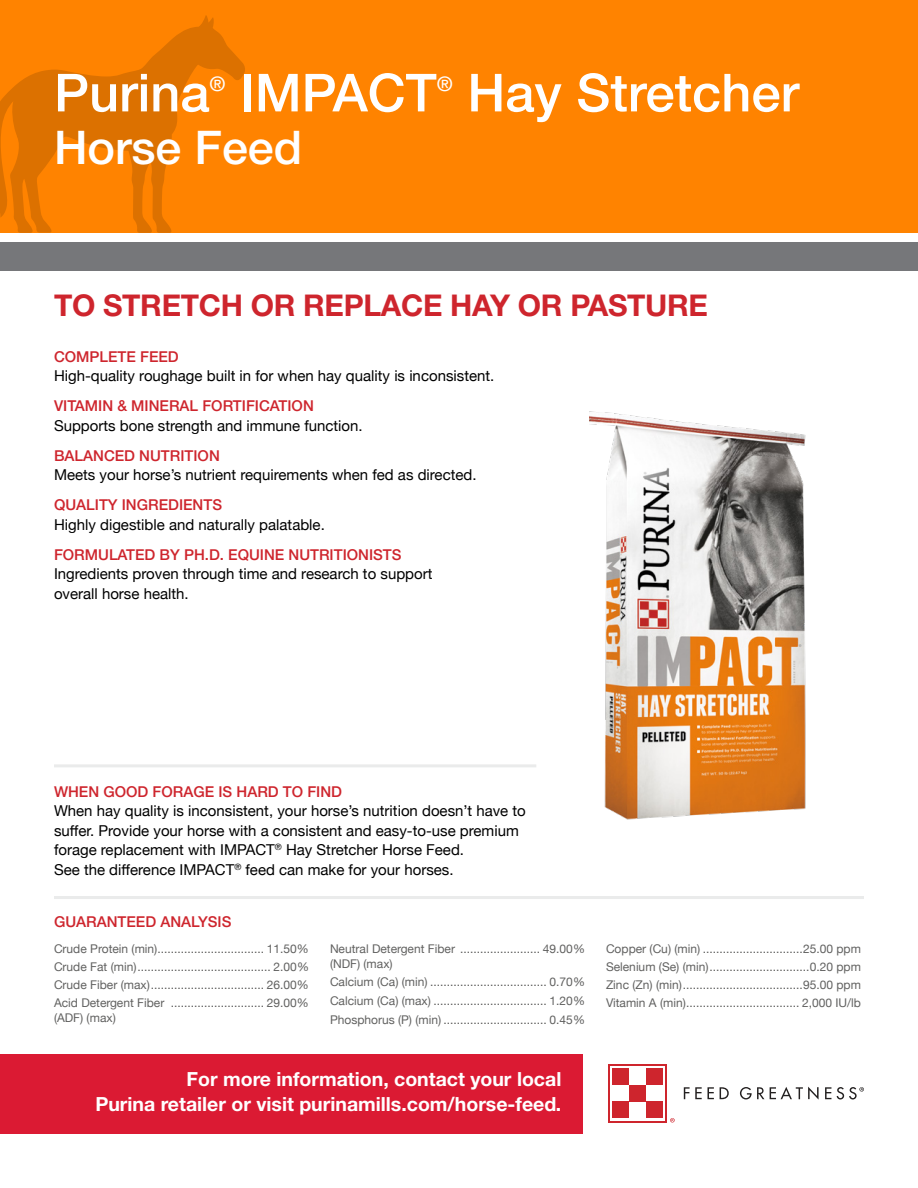
<style>
.page{position:relative;width:918px;height:1188px;background:#fff}
.page>*{position:absolute;margin:0;border:0;box-sizing:border-box;transform-origin:0 0}
.t1{font:500 52.5px "Helvetica Neue";color:#fff}
.t2{font:500 46.5px "Helvetica Neue";color:#fff}
.t3{font:700 30px "Helvetica Neue";letter-spacing:-.01em;color:#ce252d}
.t4{font:500 20.1px "Helvetica Neue";color:#fff}
.t5{font:700 19.5px/25.5px "Helvetica Neue";color:#fff;text-align:right}
.t6{font:15px/19.5px "Helvetica Neue";color:#000001}
.t7{font:500 15px "Helvetica Neue";color:#ce252d}
.t8{font:12px/18px "Helvetica Neue";color:#616160;text-align:justify}
</style>
<div class="page">
<div style="left:0;top:0;width:918px;height:233px;background:#ff8300"></div>
<div style="left:0;top:243px;width:918px;height:28px;background:#76777a"></div>
<svg style="left:0;top:15px;width:245px;height:218px"></svg>
<hr style="left:54px;top:764px;width:482px;height:3px;background:#eaebeb">
<hr style="left:54px;top:896px;width:810px;height:3px;background:#eaebeb">
<img style="left:590px;top:411px;width:216px;height:409px">
<div style="left:0;top:1054px;width:582px;height:80px;background:#db1a33"></div>
<div style="left:608px;top:1064px;width:59px;height:58px;background:linear-gradient(to right,#fff,#fff)"></div>
<div style="left:610px;top:1066px;width:55px;height:54px;background:#fff"></div>
<div style="left:612px;top:1068px;width:17px;height:17px;background:#ce252d"></div>
<div style="left:646px;top:1101px;width:16px;height:17px;background:#ce252d"></div>
<div style="left:612px;top:1101px;width:17px;height:17px;background:#ce252d"></div>
<div style="left:646px;top:1068px;width:16px;height:17px;background:#ce252d"></div>
<div style="left:629px;top:1085px;width:17px;height:16px;background:#ce252d"></div>
<svg style="left:670px;top:1118px;width:5px;height:4px"></svg>
<svg style="left:684px;top:1087px;width:135px;height:13px"></svg>
<svg style="left:825px;top:1087px;width:6px;height:12px"></svg>
<svg style="left:837px;top:1087px;width:27px;height:13px"></svg>
<h1 class="t1" style="left:54px;top:61px;width:157px">Purina</h1>
<h3 class="t4" style="left:210px;top:72px;width:18px">®</h3>
<h1 class="t1" style="left:240px;top:61px;width:198px">IMPACT</h1>
<h3 class="t4" style="left:437px;top:72px;width:18px">®</h3>
<h1 class="t1" style="left:467px;top:61px;width:333px">Hay Stretcher</h1>
<h2 class="t2" style="left:54px;top:120px;width:250px">Horse Feed</h2>
<h3 class="t3" style="left:54px;top:287px;width:656px">TO STRETCH OR REPLACE HAY OR PASTURE</h3>
<p class="t7" style="left:54px;top:347px;width:126px">COMPLETE FEED</p>
<p class="t6" style="left:54px;top:367px;width:442px">High-quality roughage built in for when hay quality is inconsistent.</p>
<p class="t7" style="left:54px;top:397px;width:261px">VITAMIN &amp; MINERAL FORTIFICATION</p>
<p class="t6" style="left:54px;top:416px;width:310px">Supports bone strength and immune function.</p>
<p class="t7" style="left:54px;top:446px;width:167px">BALANCED NUTRITION</p>
<p class="t6" style="left:54px;top:466px;width:424px">Meets your horse’s nutrient requirements when fed as directed.</p>
<p class="t7" style="left:54px;top:496px;width:170px">QUALITY INGREDIENTS</p>
<p class="t6" style="left:54px;top:515px;width:272px">Highly digestible and naturally palatable.</p>
<p class="t7" style="left:54px;top:545px;width:349px">FORMULATED BY PH.D. EQUINE NUTRITIONISTS</p>
<p class="t6" style="left:54px;top:565px;width:380px">Ingredients proven through time and research to support overall horse health.</p>
<p class="t7" style="left:54px;top:782px;width:290px">WHEN GOOD FORAGE IS HARD TO FIND</p>
<p class="t6" style="left:54px;top:802px;width:473px">When hay quality is inconsistent, your horse’s nutrition doesn’t have to suffer. Provide your horse with a consistent and easy-to-use premium forage replacement with IMPACT<sup>®</sup> Hay Stretcher Horse Feed.<br>See the difference IMPACT<sup>®</sup> feed can make for your horses.</p>
<p class="t7" style="left:54px;top:913px;width:179px">GUARANTEED ANALYSIS</p>
<p class="t8" style="left:54px;top:940px;width:256px">Crude Protein (min)................................ 11.50% Crude Fat (min)........................................ 2.00% Crude Fiber (max).................................. 26.00% Acid Detergent Fiber ............................ 29.00%</p>
<p class="t8" style="left:54px;top:1009px;width:63px">(ADF) (max)</p>
<p class="t8" style="left:330px;top:942px;width:256px;line-height:15px">Neutral Detergent Fiber ........................ 49.00% (NDF) (max)</p>
<p class="t8" style="left:330px;top:973px;width:256px;line-height:18.8px">Calcium (Ca) (min) ................................... 0.70% Calcium (Ca) (max) .................................. 1.20% Phosphorus (P) (min) ............................... 0.45%</p>
<h3 class="t5" style="left:95px;top:1066px;width:467px">For more information, contact your local<br>Purina retailer or visit purinamills.com/horse-feed.</h3>
<p class="t8" style="left:606px;top:940px;width:257px">Copper (Cu) (min) ..............................25.00 ppm Selenium (Se) (min)..............................0.20 ppm Zinc (Zn) (min)....................................95.00 ppm Vitamin A (min).................................. 2,000 IU/lb</p>
</div>
